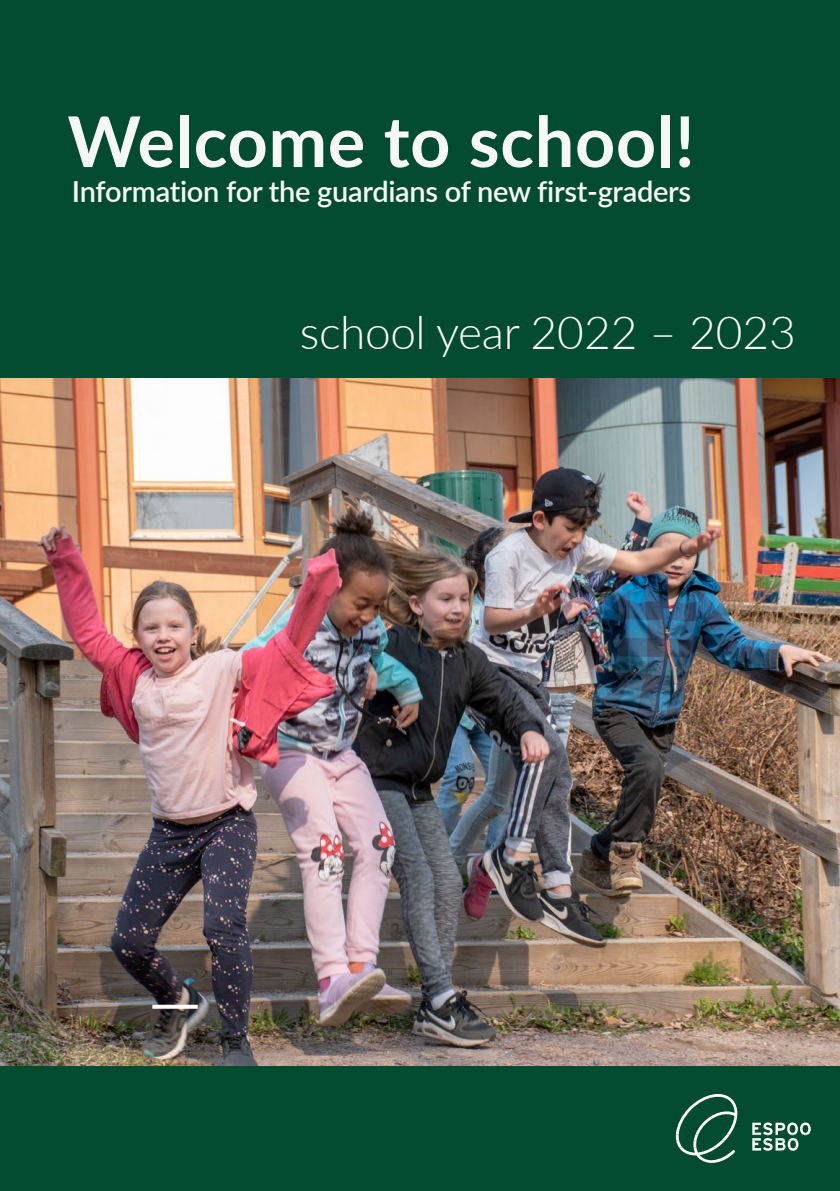
<style>
.page{position:relative;width:840px;height:1191px;background:#fff}
.page>*{position:absolute;margin:0;border:0;box-sizing:border-box;transform-origin:0 0}
.Otsikko_1__englanti{font:700 70px "Lato";letter-spacing:.01em;color:#f7f7f7}
.Otsikko_2__englanti{font:300 46px "Lato";letter-spacing:-.01em;color:#fff}
.Otsikko_2__englanti-2{font:600 29px "Lato";letter-spacing:-.01em;color:#f7f7f7}
</style>
<div class="page">
<div style="left:0;top:0;width:839px;height:390px;background:#014b30"></div>
<img style="left:0;top:378px;width:839px;height:688px">
<div style="left:0;top:1066px;width:839px;height:125px;background:#014b30"></div>
<svg style="left:152px;top:1004px;width:46px;height:4px"></svg>
<svg style="left:675px;top:1094px;width:135px;height:69px"></svg>
<h1 class="Otsikko_1__englanti" style="left:67px;top:90px;width:628px">Welcome to school!</h1>
<h2 class="Otsikko_2__englanti-2" style="left:72px;top:170px;width:620px">Information for the guardians of new first-graders</h2>
<h2 class="Otsikko_2__englanti" style="left:300px;top:300px;width:497px">school year 2022 – 2023</h2>
</div>
